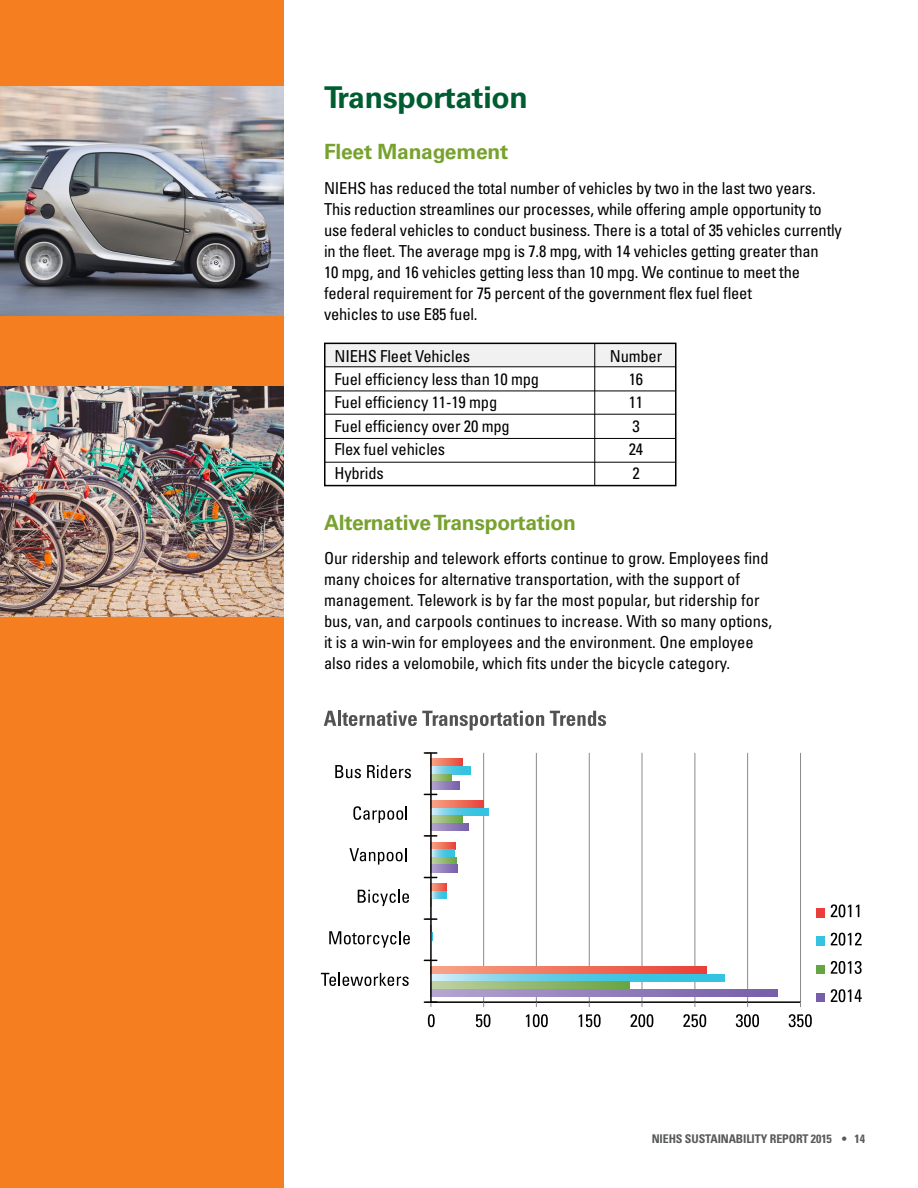
<style>
.page{position:relative;width:918px;height:1188px;background:#fff}
.page>*{position:absolute;margin:0;border:0;box-sizing:border-box;transform-origin:0 0}
.t1{font:700 30px "Univers LT Std";letter-spacing:-.01em;color:#005c31}
.t2{font:700 21px "Univers LT Std";letter-spacing:-.01em;color:#78a22f}
.Text_Universe_57_Con{font:condensed 16.5px/21px "Univers LT Std";letter-spacing:-.01em;color:#000}
.t3{font:700 condensed 12px "Univers LT Std";letter-spacing:-.01em;color:#58595b}
</style>
<div class="page">
<div style="left:325px;top:343px;width:351px;height:24px;background:#f1f1f2"></div>
<div style="left:324px;top:343px;width:352px;height:143px;border:2px solid #000"></div>
<hr style="left:325px;top:366px;width:351px;height:1px;background:#000">
<hr style="left:325px;top:391px;width:351px;height:1px;background:#000">
<hr style="left:325px;top:414px;width:351px;height:1px;background:#000">
<hr style="left:325px;top:438px;width:351px;height:1px;background:#000">
<hr style="left:325px;top:462px;width:351px;height:1px;background:#000">
<hr style="left:594px;top:343px;width:1px;height:143px;background:#000">
<div style="left:0;top:0;width:284px;height:1188px;background:#f57e20"></div>
<img style="left:0;top:86px;width:284px;height:230px">
<img style="left:0;top:387px;width:284px;height:229px">
<hr style="left:800px;top:753px;width:1px;height:249px;background:#8b8a8b">
<hr style="left:747px;top:753px;width:1px;height:249px;background:#8b8a8b">
<hr style="left:695px;top:753px;width:1px;height:249px;background:#8b8a8b">
<hr style="left:642px;top:753px;width:1px;height:249px;background:#8b8a8b">
<hr style="left:589px;top:753px;width:1px;height:249px;background:#8b8a8b">
<hr style="left:536px;top:753px;width:1px;height:249px;background:#8b8a8b">
<hr style="left:483px;top:753px;width:1px;height:249px;background:#8b8a8b">
<svg style="left:432px;top:967px;width:275px;height:7px;background:#ef725d"></svg>
<svg style="left:432px;top:884px;width:15px;height:7px"></svg>
<svg style="left:432px;top:842px;width:23px;height:8px"></svg>
<svg style="left:432px;top:801px;width:52px;height:7px"></svg>
<svg style="left:432px;top:759px;width:30px;height:7px"></svg>
<svg style="left:432px;top:974px;width:293px;height:8px;background:#66cbdc"></svg>
<svg style="left:432px;top:891px;width:15px;height:8px"></svg>
<svg style="left:432px;top:850px;width:22px;height:7px"></svg>
<svg style="left:432px;top:808px;width:56px;height:8px"></svg>
<svg style="left:432px;top:767px;width:38px;height:7px"></svg>
<svg style="left:432px;top:982px;width:197px;height:7px"></svg>
<svg style="left:432px;top:857px;width:24px;height:8px"></svg>
<svg style="left:432px;top:816px;width:30px;height:7px"></svg>
<svg style="left:432px;top:774px;width:20px;height:7px"></svg>
<svg style="left:432px;top:989px;width:345px;height:8px;background:#9480bb"></svg>
<svg style="left:432px;top:865px;width:25px;height:7px"></svg>
<svg style="left:432px;top:823px;width:37px;height:8px"></svg>
<svg style="left:432px;top:781px;width:27px;height:8px"></svg>
<hr style="left:431px;top:1001px;width:370px;height:2px;background:#000">
<hr style="left:430px;top:753px;width:2px;height:249px;background:#000">
<svg style="left:428px;top:1014px;width:7px;height:13px"></svg>
<svg style="left:476px;top:1014px;width:14px;height:13px"></svg>
<svg style="left:526px;top:1014px;width:22px;height:13px"></svg>
<svg style="left:579px;top:1014px;width:22px;height:13px"></svg>
<svg style="left:630px;top:1014px;width:23px;height:13px"></svg>
<svg style="left:683px;top:1014px;width:23px;height:13px"></svg>
<svg style="left:736px;top:1014px;width:23px;height:13px"></svg>
<svg style="left:788px;top:1014px;width:24px;height:13px"></svg>
<svg style="left:321px;top:973px;width:88px;height:13px"></svg>
<svg style="left:329px;top:931px;width:81px;height:17px"></svg>
<svg style="left:358px;top:890px;width:51px;height:16px"></svg>
<svg style="left:349px;top:848px;width:57px;height:17px"></svg>
<svg style="left:353px;top:806px;width:54px;height:17px"></svg>
<svg style="left:335px;top:765px;width:26px;height:13px"></svg>
<svg style="left:367px;top:765px;width:44px;height:13px"></svg>
<svg style="left:324px;top:711px;width:12px;height:15px"></svg>
<hr style="left:338px;top:711px;width:3px;height:15px;background:#525255">
<svg style="left:342px;top:711px;width:202px;height:19px"></svg>
<svg style="left:550px;top:711px;width:56px;height:15px"></svg>
<svg style="left:816px;top:908px;width:9px;height:9px"></svg>
<svg style="left:831px;top:904px;width:28px;height:13px"></svg>
<svg style="left:816px;top:937px;width:9px;height:8px"></svg>
<svg style="left:831px;top:933px;width:31px;height:13px"></svg>
<svg style="left:816px;top:965px;width:9px;height:9px"></svg>
<svg style="left:831px;top:961px;width:31px;height:13px"></svg>
<svg style="left:816px;top:993px;width:9px;height:9px"></svg>
<svg style="left:831px;top:989px;width:31px;height:13px"></svg>
<svg style="left:424px;top:752px;width:13px;height:2px"></svg>
<svg style="left:424px;top:835px;width:13px;height:2px"></svg>
<svg style="left:424px;top:918px;width:13px;height:22px"></svg>
<svg style="left:424px;top:1001px;width:13px;height:6px"></svg>
<h1 class="t1" style="left:324px;top:80px;width:205px">Transportation</h1>
<h2 class="t2" style="left:324px;top:139px;width:186px">Fleet Management</h2>
<p class="Text_Universe_57_Con" style="left:324px;top:177px;width:519px">NIEHS has reduced the total number of vehicles by two in the last two years.<br>This reduction streamlines our processes, while offering ample opportunity to use federal vehicles to conduct business. There is a total of 35 vehicles currently in the fleet. The average mpg is 7.8 mpg, with 14 vehicles getting greater than<br>10 mpg, and 16 vehicles getting less than 10 mpg. We continue to meet the federal requirement for 75 percent of the government flex fuel fleet<br>vehicles to use E85 fuel.</p>
<p class="Text_Universe_57_Con" style="left:334px;top:345px;width:137px">NIEHS Fleet Vehicles</p>
<p class="Text_Universe_57_Con" style="left:610px;top:345px;width:54px">Number</p>
<p class="Text_Universe_57_Con" style="left:334px;top:368px;width:206px">Fuel efficiency less than 10 mpg</p>
<p class="Text_Universe_57_Con" style="left:629px;top:368px;width:16px">16</p>
<p class="Text_Universe_57_Con" style="left:334px;top:392px;width:164px">Fuel efficiency 11-19 mpg</p>
<p class="Text_Universe_57_Con" style="left:629px;top:392px;width:16px">11</p>
<p class="Text_Universe_57_Con" style="left:334px;top:415px;width:177px">Fuel efficiency over 20 mpg</p>
<p class="Text_Universe_57_Con" style="left:632px;top:415px;width:9px">3</p>
<p class="Text_Universe_57_Con" style="left:334px;top:439px;width:112px">Flex fuel vehicles</p>
<p class="Text_Universe_57_Con" style="left:629px;top:439px;width:16px">24</p>
<p class="Text_Universe_57_Con" style="left:334px;top:462px;width:51px">Hybrids</p>
<p class="Text_Universe_57_Con" style="left:632px;top:462px;width:9px">2</p>
<h2 class="t2" style="left:324px;top:510px;width:253px">Alternative Transportation</h2>
<p class="Text_Universe_57_Con" style="left:324px;top:548px;width:450px">Our ridership and telework efforts continue to grow. Employees find many choices for alternative transportation, with the support of management. Telework is by far the most popular, but ridership for bus, van, and carpools continues to increase. With so many options, it is a win-win for employees and the environment. One employee also rides a velomobile, which fits under the bicycle category.</p>
<p class="t3" style="left:652px;top:1131px;width:215px">NIEHS SUSTAINABILITY REPORT 2015 • 14</p>
</div>
